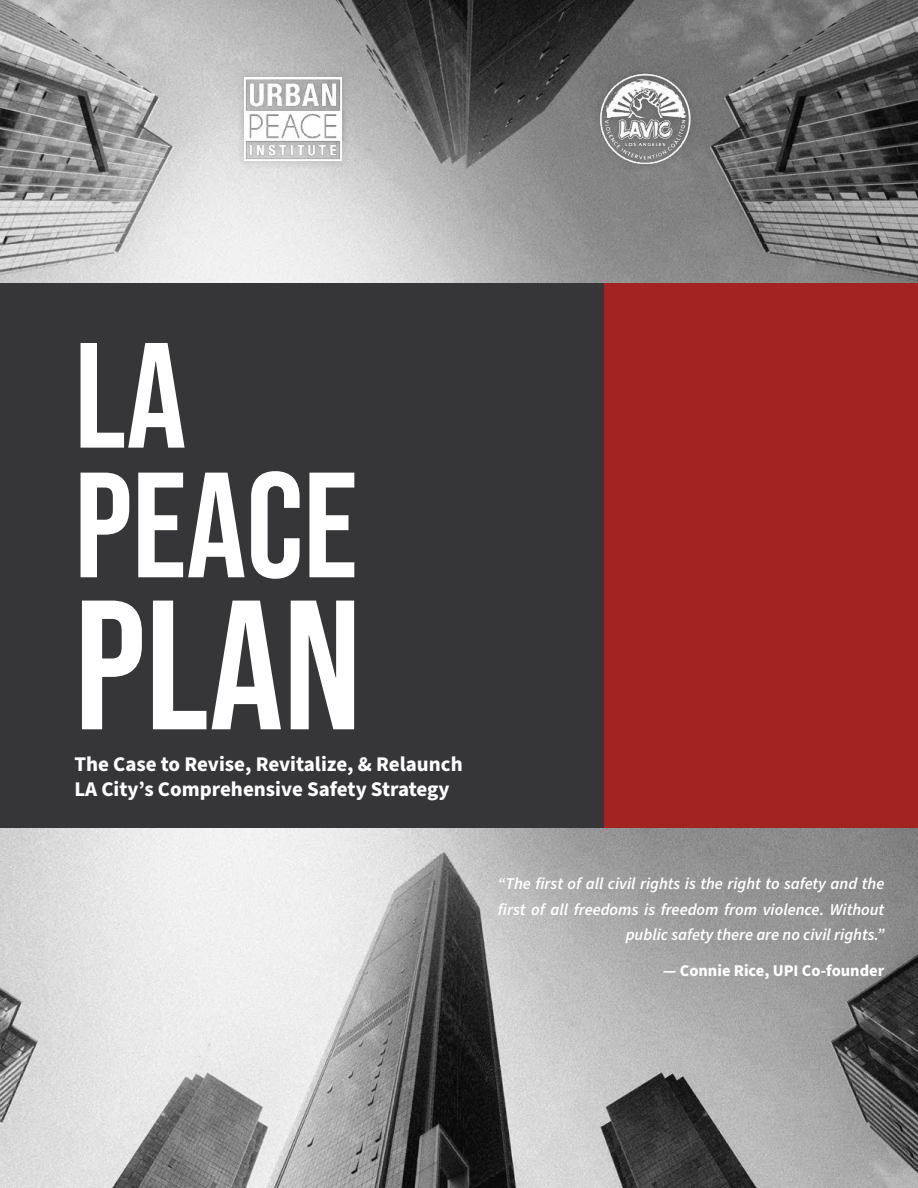
<style>
.page{position:relative;width:918px;height:1188px;background:#fff}
.page>*{position:absolute;margin:0;border:0;box-sizing:border-box;transform-origin:0 0}
.t1{font:183.9px "Bebas Neue";color:#fff}
.t2{font:149.55px/129.6px "Bebas Neue";color:#fff}
.t3{font:700 21px/25.3px "Source Sans Pro";color:#fff}
.t4{font:italic 600 16.5px/25.3px "Source Sans Pro";color:#fff;text-align:right}
.t5{font:700 16.5px "Source Sans Pro";color:#fff}
</style>
<div class="page">
<img style="left:0;top:828px;width:918px;height:360px">
<img style="left:0;top:0;width:918px;height:284px">
<div style="left:531px;top:284px;width:387px;height:544px;background:#a32222"></div>
<div style="left:0;top:284px;width:604px;height:544px;background:#363538"></div>
<div style="left:236px;top:70px;width:114px;height:99px;background:#000;opacity:.29"></div>
<img style="left:245px;top:78px;width:96px;height:83px">
<div style="left:592px;top:66px;width:106px;height:106px;background:#000;opacity:.22"></div>
<img style="left:596px;top:72px;width:96px;height:97px">
<h2 class="t2" style="left:74px;top:330px;width:285px">LA<br>PEACE</h2>
<h1 class="t1" style="left:74px;top:562px;width:289px">PLAN</h1>
<p class="t3" style="left:74px;top:752px;width:390px">The Case to Revise, Revitalize, &amp; Relaunch<br>LA City’s Comprehensive Safety Strategy</p>
<p class="t4" style="left:498px;top:872px;width:388px">“The first of all civil rights is the right to safety and the first of all freedoms is freedom from violence. Without public safety there are no civil rights.”</p>
<p class="t5" style="left:663px;top:959px;width:223px">— Connie Rice, UPI Co-founder</p>
</div>
